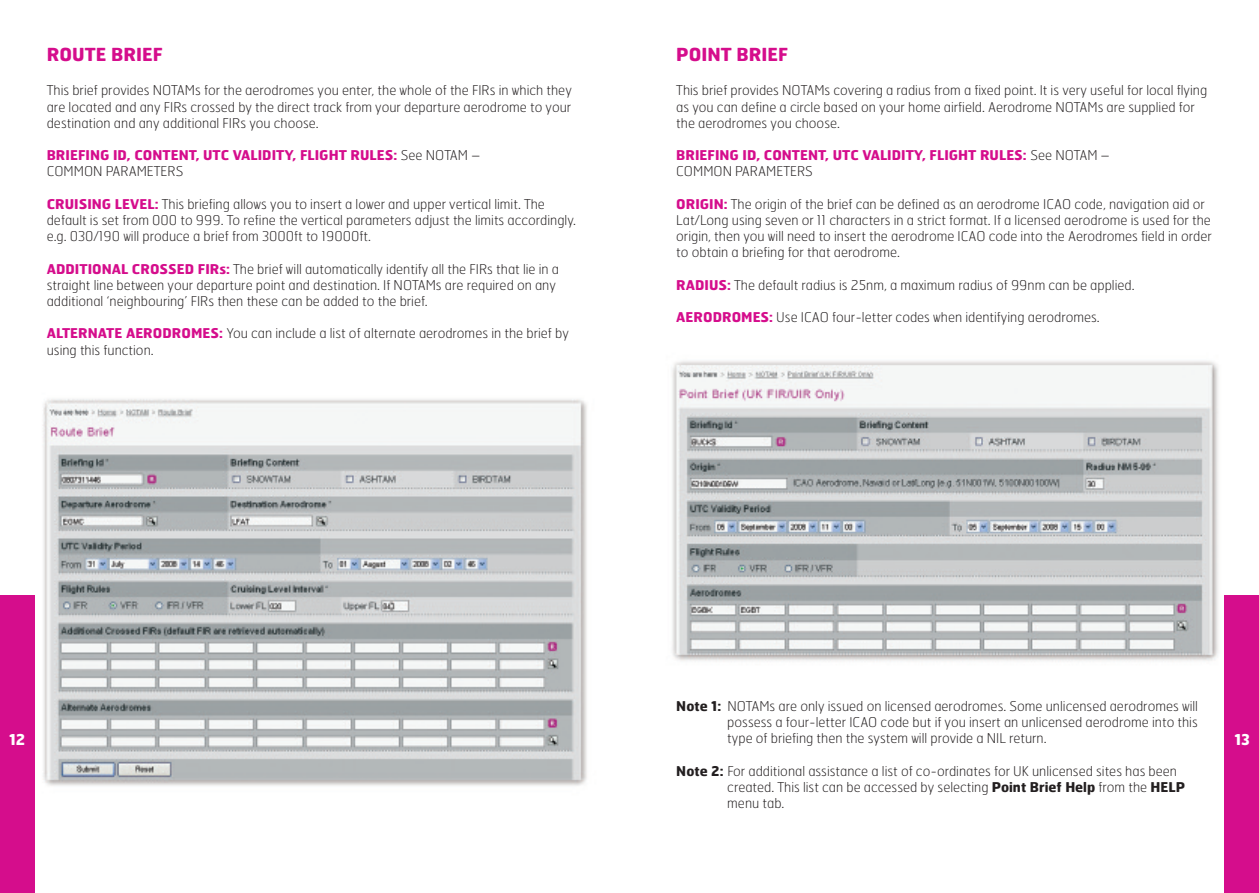
<style>
.page{position:relative;width:1259px;height:893px;background:#fff}
.page>*{position:absolute;margin:0;border:0;box-sizing:border-box;transform-origin:0 0}
.t1{font:700 18px "Hermes";color:#d50d8c}
.t2{font:700 15px "Hermes";color:#fff}
.t3{font:100 13.5px/16.2px "Hermes";color:#231f20}
.t4{font:700 13.5px/16.2px "Hermes";color:#d50d8c}
.s1{font-weight:100;color:#231f20}
.s2{font-weight:700;color:#d50d8c}
.s3{font-weight:700}
</style>
<div class="page">
<img style="left:672px;top:361px;width:553px;height:308px">
<div style="left:1225px;top:595px;width:34px;height:298px;background:#d50d8c"></div>
<img style="left:34px;top:399px;width:553px;height:401px">
<div style="left:0;top:595px;width:34px;height:298px;background:#d50d8c"></div>
<h1 class="t1" style="left:47px;top:44px;width:118px">ROUTE BRIEF</h1>
<p class="t3" style="left:47px;top:83px;width:526px;text-align:justify">This brief provides NOTAMs for the aerodromes you enter, the whole of the FIRs in which they are located and any FIRs crossed by the direct track from your departure aerodrome to your destination and any additional FIRs you choose.</p>
<p class="t4" style="left:47px;top:147px;width:435px">BRIEFING ID, CONTENT, UTC VALIDITY, FLIGHT RULES: <span class="s1">See NOTAM –<br>COMMON PARAMETERS</span></p>
<p class="t3" style="left:47px;top:196px;width:530px"><span class="s2">CRUISING LEVEL:</span> This briefing allows you to insert a lower and upper vertical limit. The default is set from 000 to 999. To refine the vertical parameters adjust the limits accordingly. e.g. 030/190 will produce a brief from 3000ft to 19000ft.</p>
<p class="t3" style="left:47px;top:261px;width:514px"><span class="s2">ADDITIONAL CROSSED FIRs:</span> The brief will automatically identify all the FIRs that lie in a straight line between your departure point and destination. If NOTAMs are required on any additional ‘neighbouring’ FIRs then these can be added to the brief.</p>
<p class="t3" style="left:47px;top:326px;width:523px"><span class="s2">ALTERNATE AERODROMES:</span> You can include a list of alternate aerodromes in the brief by using this function.</p>
<h1 class="t1" style="left:676px;top:44px;width:113px">POINT BRIEF</h1>
<p class="t3" style="left:676px;top:83px;width:532px">This brief provides NOTAMs covering a radius from a fixed point. It is very useful for local flying as you can define a circle based on your home airfield. Aerodrome NOTAMs are supplied for the aerodromes you choose.</p>
<p class="t4" style="left:676px;top:147px;width:435px">BRIEFING ID, CONTENT, UTC VALIDITY, FLIGHT RULES: <span class="s1">See NOTAM –<br>COMMON PARAMETERS</span></p>
<p class="t3" style="left:676px;top:196px;width:537px"><span class="s2">ORIGIN:</span> The origin of the brief can be defined as an aerodrome ICAO code, navigation aid or Lat/Long using seven or 11 characters in a strict format. If a licensed aerodrome is used for the origin, then you will need to insert the aerodrome ICAO code into the Aerodromes field in order to obtain a briefing for that aerodrome.</p>
<p class="t3" style="left:676px;top:277px;width:460px"><span class="s2">RADIUS:</span> The default radius is 25nm, a maximum radius of 99nm can be applied.</p>
<p class="t3" style="left:676px;top:309px;width:425px"><span class="s2">AERODROMES:</span> Use ICAO four-letter codes when identifying aerodromes.</p>
<p class="t2" style="left:9px;top:731px;width:18px">12</p>
<p class="t3" style="left:727px;top:698px;width:472px;text-align:justify;text-indent:-51px"><span class="s3">Note 1:</span> NOTAMs are only issued on licensed aerodromes. Some unlicensed aerodromes will possess a four-letter ICAO code but if you insert an unlicensed aerodrome into this type of briefing then the system will provide a NIL return.</p>
<p class="t3" style="left:727px;top:763px;width:459px;text-indent:-51px"><span class="s3">Note 2:</span> For additional assistance a list of co-ordinates for UK unlicensed sites has been created. This list can be accessed by selecting <span class="s3">Point Brief Help</span> from the <span class="s3">HELP </span>menu tab.</p>
<p class="t2" style="left:1234px;top:731px;width:17px">13</p>
</div>
